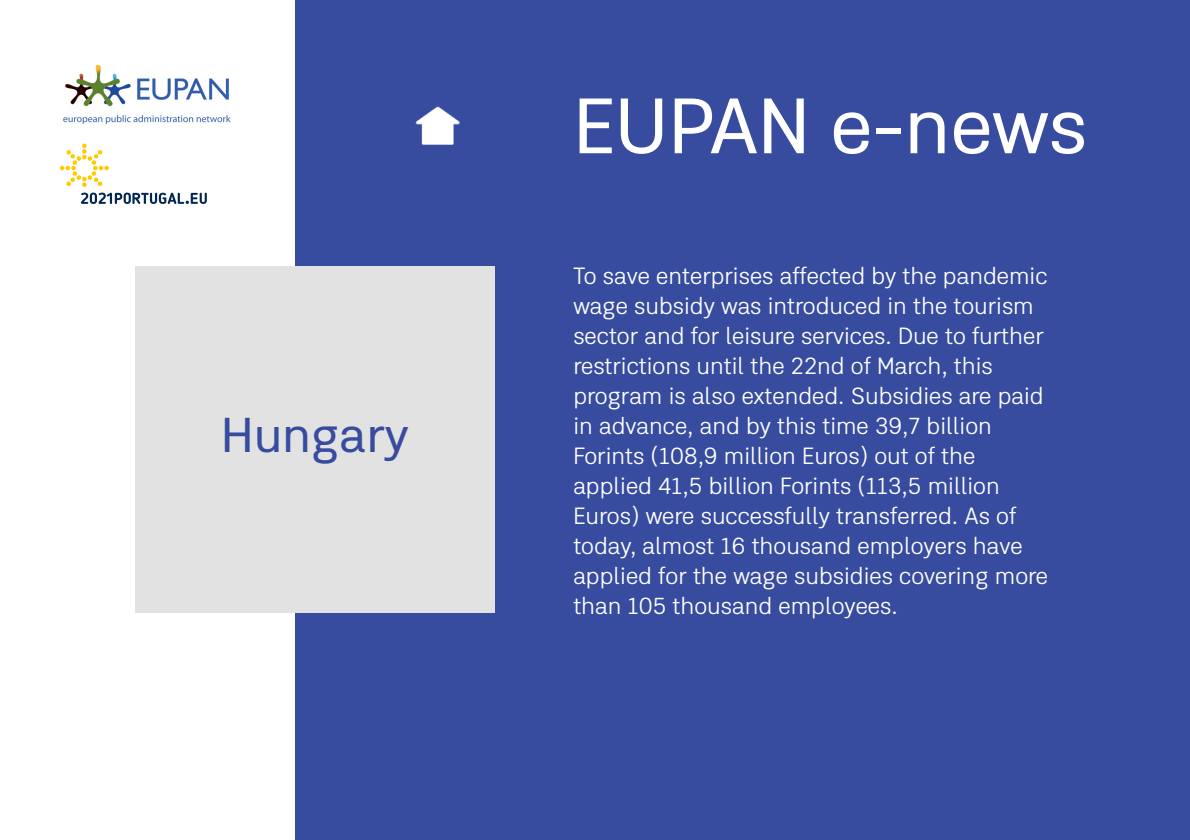
<style>
.page{position:relative;width:1190px;height:840px;background:#fff}
.page>*{position:absolute;margin:0;border:0;box-sizing:border-box;transform-origin:0 0}
.t1{font:80px "Kommon Grotesk";color:#fff}
.t2{font:50px "Kommon Grotesk";color:#374b9f}
.t3{font:24px/30px "Kommon Grotesk";color:#fff}
</style>
<div class="page">
<div style="left:295px;top:0;width:895px;height:840px;background:#374b9f"></div>
<svg style="left:60px;top:144px;width:46px;height:43px"></svg>
<svg style="left:81px;top:193px;width:25px;height:11px"></svg>
<img style="left:63px;top:65px;width:43px;height:59px">
<img style="left:106px;top:73px;width:389px;height:540px">
<h2 class="t2" style="left:221px;top:399px;width:189px">Hungary</h2>
<h1 class="t1" style="left:573px;top:69px;width:515px">EUPAN e-news</h1>
<p class="t3" style="left:573px;top:261px;width:476px">To save enterprises affected by the pandemic wage subsidy was introduced in the tourism sector and for leisure services. Due to further restrictions until the 22nd of March, this program is also extended. Subsidies are paid in advance, and by this time 39,7 billion Forints (108,9 million Euros) out of the applied 41,5 billion Forints (113,5 million Euros) were successfully transferred. As of today, almost 16 thousand employers have applied for the wage subsidies covering more than 105 thousand employees.</p>
</div>
